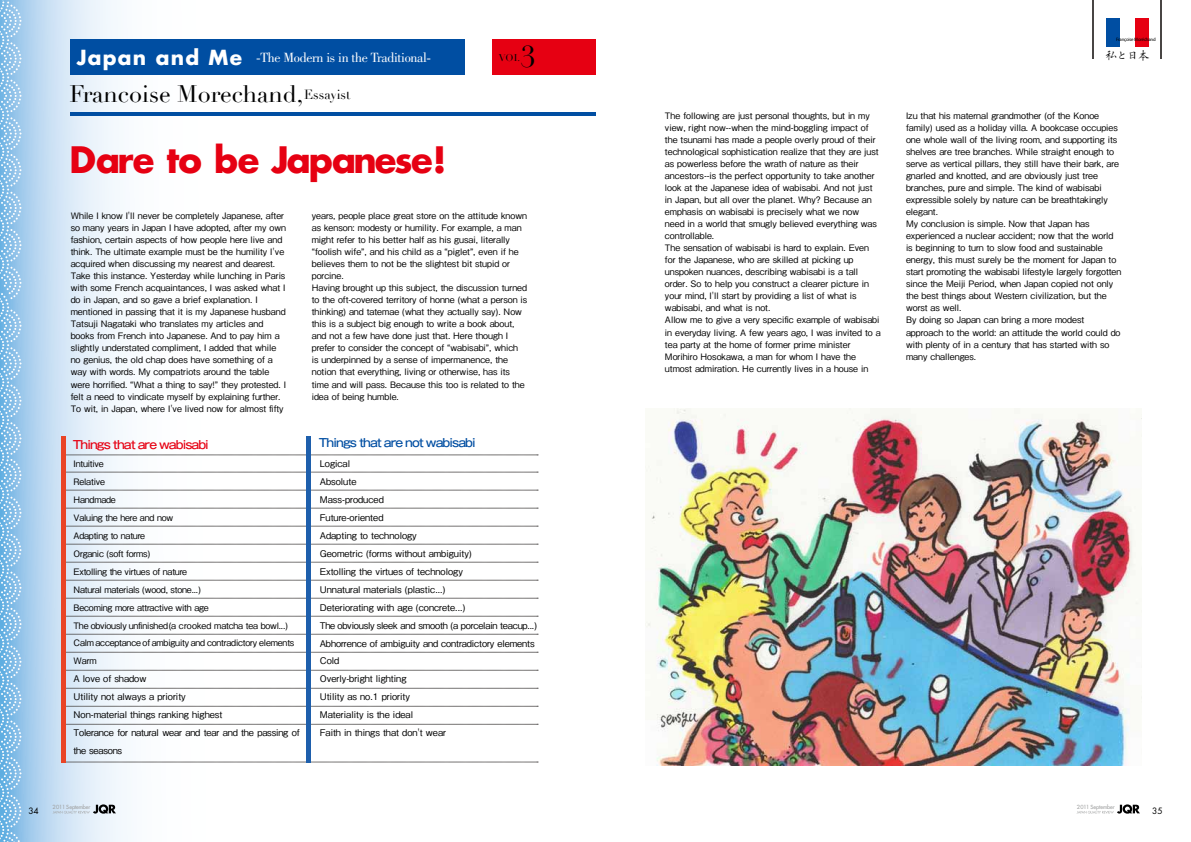
<style>
.page{position:relative;width:1191px;height:842px;background:#fff}
.page>*{position:absolute;margin:0;border:0;box-sizing:border-box;transform-origin:0 0}
.t1{font:700 35.4px "Futura";letter-spacing:-.05em;color:#e60012}
.t2{font:29.4px "Didot";color:#000}
.t3{font:23.4px "Didot";color:#000}
.t4{font:13.8px "Bodoni";letter-spacing:-.02em;color:#fff}
.t5{font:300 11.8px "Outai Kai Std";color:#000}
.t6{font:500 11.3px "Gothic MB101 Pr 5";letter-spacing:-.08em;color:#004ea2}
.t7{font:500 11.3px "Gothic MB101 Pr 5";letter-spacing:-.08em;color:#e60012}
.t8{font:9.6px "Didot";color:#000}
.t9{font:500 9.2px/17.9px "Gothic BBB Pr 5";color:#000}
.t10{font:500 8.9px/12px "Gothic BBB Pr 5";color:#000}
.t11{font:500 8.9px/17.9px "Gothic BBB Pr 5";letter-spacing:-.02em;color:#000}
.t12{font:8.5px "Futura Std";color:#000}
.t13{font:5.5px "Futura";letter-spacing:-.005em;color:#9fa0a0}
.t14{font:4.8px "Myriad Pro";letter-spacing:-.04em;color:#000}
.s1{font-family:"Futura";font-weight:700;font-size:20.2px}
.s2{font-size:13px}
</style>
<div class="page">
<svg style="left:22px;top:0;width:449px;height:842px"></svg>
<div style="left:1134px;top:18px;width:14px;height:29px;background:#e60012"></div>
<div style="left:1106px;top:18px;width:14px;height:29px;background:#004ea2"></div>
<hr style="left:1092px;top:0;width:2px;height:59px;background:#484544">
<hr style="left:1159px;top:0;width:2px;height:59px;background:#484544">
<svg style="left:0;top:0;width:22px;height:842px;background:#92c5e9"></svg>
<div style="left:493px;top:40px;width:103px;height:35px;background:#e60012"></div>
<div style="left:71px;top:40px;width:394px;height:35px;background:#004ea2"></div>
<hr style="left:71px;top:113px;width:525px;height:3px;background:#004ea2">
<svg style="left:65px;top:455px;width:473px;height:1px"></svg>
<svg style="left:65px;top:472px;width:473px;height:1px"></svg>
<svg style="left:65px;top:490px;width:473px;height:1px"></svg>
<svg style="left:65px;top:508px;width:473px;height:1px"></svg>
<svg style="left:65px;top:526px;width:473px;height:1px"></svg>
<svg style="left:65px;top:544px;width:473px;height:1px"></svg>
<svg style="left:65px;top:562px;width:473px;height:1px"></svg>
<svg style="left:65px;top:580px;width:473px;height:1px"></svg>
<svg style="left:65px;top:598px;width:473px;height:1px"></svg>
<svg style="left:65px;top:616px;width:473px;height:1px"></svg>
<svg style="left:65px;top:634px;width:473px;height:1px"></svg>
<svg style="left:65px;top:652px;width:473px;height:1px"></svg>
<svg style="left:65px;top:670px;width:473px;height:1px"></svg>
<svg style="left:65px;top:688px;width:473px;height:1px"></svg>
<svg style="left:65px;top:706px;width:473px;height:1px"></svg>
<svg style="left:65px;top:724px;width:473px;height:1px"></svg>
<svg style="left:65px;top:762px;width:473px;height:1px"></svg>
<hr style="left:61px;top:436px;width:4px;height:327px;background:#e94426">
<div style="left:306px;top:436px;width:5px;height:327px;background:#1e5fac"></div>
<img style="left:645px;top:409px;width:494px;height:357px">
<svg style="left:53px;top:804px;width:63px;height:10px"></svg>
<svg style="left:1076px;top:804px;width:64px;height:10px"></svg>
<h3 class="t4" style="left:77px;top:49px;width:356px"><span class="s1">Japan and Me</span> -The Modern is in the Traditional-</h3>
<h2 class="t2" style="left:520px;top:39px;width:17px">3</h2>
<h3 class="t3" style="left:69px;top:80px;width:282px">Francoise Morechand, <span class="s2">Essayist</span></h3>
<p class="t8" style="left:499px;top:52px;width:23px">VOI.</p>
<h1 class="t1" style="left:69px;top:135px;width:378px">Dare to be Japanese!</h1>
<p class="t10" style="left:71px;top:209px;width:217px">While I know I'll never be completely Japanese, after so many years in Japan I have adopted, after my own fashion, certain aspects of how people here live and think. The ultimate example must be the humility I've acquired when discussing my nearest and dearest.<br>Take this instance. Yesterday while lunching in Paris with some French acquaintances, I was asked what I do in Japan, and so gave a brief explanation. I mentioned in passing that it is my Japanese husband Tatsuji Nagataki who translates my articles and books from French into Japanese. And to pay him a slightly understated compliment, I added that while no genius, the old chap does have something of a way with words. My compatriots around the table were horrified. “What a thing to say!” they protested. I felt a need to vindicate myself by explaining further.<br>To wit, in Japan, where I've lived now for almost fifty</p>
<p class="t10" style="left:312px;top:209px;width:217px">years, people place great store on the attitude known as kenson: modesty or humility. For example, a man might refer to his better half as his gusai, literally “foolish wife”, and his child as a “piglet”, even if he believes them to not be the slightest bit stupid or porcine.<br>Having brought up this subject, the discussion turned to the oft-covered territory of honne (what a person is thinking) and tatemae (what they actually say). Now this is a subject big enough to write a book about, and not a few have done just that. Here though I prefer to consider the concept of “wabisabi”, which<br>is underpinned by a sense of impermanence, the notion that everything, living or otherwise, has its time and will pass. Because this too is related to the idea of being humble.</p>
<p class="t7" style="left:73px;top:435px;width:137px">Things that are wabisabi</p>
<p class="t6" style="left:319px;top:433px;width:158px">Things that are not wabisabi</p>
<p class="t11" style="left:74px;top:454px;width:222px">Intuitive<br>Relative<br>Handmade<br>Valuing the here and now<br>Adapting to nature<br>Organic (soft forms)<br>Extolling the virtues of nature<br>Natural materials (wood, stone...)<br>Becoming more attractive with age<br>The obviously unfinished (a crooked matcha tea bowl...)<br>Calm acceptance of ambiguity and contradictory elements<br>Warm</p>
<p class="t9" style="left:74px;top:669px;width:228px">A love of shadow<br>Utility not always a priority<br>Non-material things ranking highest<br>Tolerance for natural wear and tear and the passing of the seasons</p>
<p class="t9" style="left:320px;top:454px;width:219px">Logical<br>Absolute<br>Mass-produced<br>Future-oriented<br>Adapting to technology<br>Geometric (forms without ambiguity)<br>Extolling the virtues of technology<br>Unnatural materials (plastic...)<br>Deteriorating with age (concrete...)<br>The obviously sleek and smooth (a porcelain teacup...)<br>Abhorrence of ambiguity and contradictory elements<br>Cold<br>Overly-bright lighting<br>Utility as no.1 priority<br>Materiality is the ideal<br>Faith in things that don't wear</p>
<p class="t10" style="left:665px;top:108px;width:217px">The following are just personal thoughts, but in my view, right now--when the mind-boggling impact of the tsunami has made a people overly proud of their technological sophistication realize that they are just as powerless before the wrath of nature as their ancestors--is the perfect opportunity to take another look at the Japanese idea of wabisabi. And not just in Japan, but all over the planet. Why? Because an emphasis on wabisabi is precisely what we now need in a world that smugly believed everything was controllable.<br>The sensation of wabisabi is hard to explain. Even for the Japanese, who are skilled at picking up unspoken nuances, describing wabisabi is a tall order. So to help you construct a clearer picture in your mind, I'll start by providing a list of what is wabisabi, and what is not.<br>Allow me to give a very specific example of wabisabi in everyday living. A few years ago, I was invited to a tea party at the home of former prime minister Morihiro Hosokawa, a man for whom I have the utmost admiration. He currently lives in a house in</p>
<p class="t14" style="left:1116px;top:37px;width:41px">Françoise Moréchand</p>
<h3 class="t5" style="left:1105px;top:48px;width:45px">私と日本</h3>
<p class="t10" style="left:906px;top:108px;width:217px">Izu that his maternal grandmother (of the Konoe family) used as a holiday villa. A bookcase occupies one whole wall of the living room, and supporting its shelves are tree branches. While straight enough to serve as vertical pillars, they still have their bark, are gnarled and knotted, and are obviously just tree branches, pure and simple. The kind of wabisabi expressible solely by nature can be breathtakingly elegant.<br>My conclusion is simple. Now that Japan has experienced a nuclear accident; now that the world is beginning to turn to slow food and sustainable energy, this must surely be the moment for Japan to start promoting the wabisabi lifestyle largely forgotten since the Meiji Period, when Japan copied not only the best things about Western civilization, but the worst as well.<br>By doing so Japan can bring a more modest approach to the world: an attitude the world could do with plenty of in a century that has started with so many challenges.</p>
<p class="t13" style="left:52px;top:804px;width:40px">2011 September</p>
<p class="t13" style="left:1076px;top:803px;width:40px">2011 September</p>
<p class="t12" style="left:28px;top:805px;width:12px">34</p>
<p class="t12" style="left:1152px;top:805px;width:12px">35</p>
</div>
